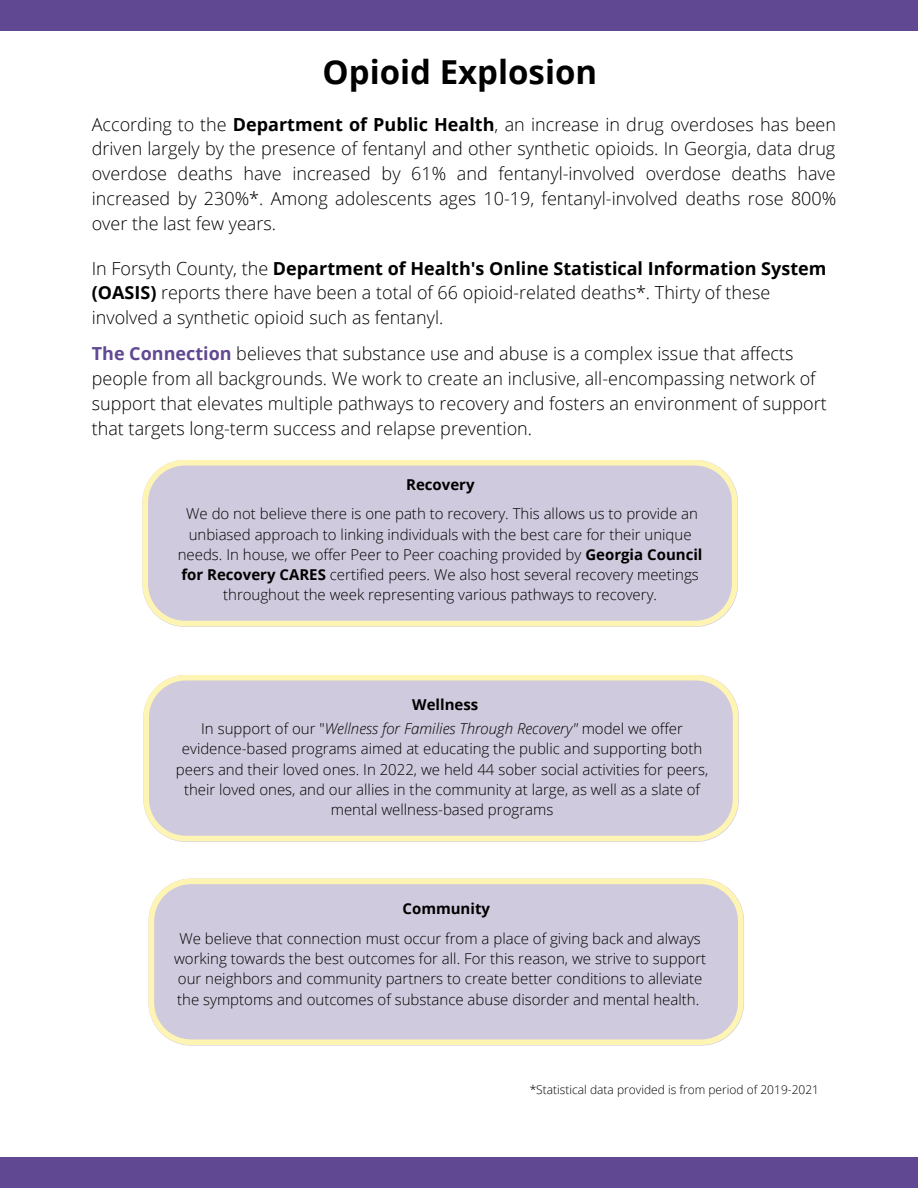
<style>
.page{position:relative;width:918px;height:1188px;background:#fff}
.page>*{position:absolute;margin:0;border:0;box-sizing:border-box;transform-origin:0 0}
.t1{font:700 33px "Open Sans";color:#000}
.t2{font:300 18px/24.8px "Open Sans";color:#000}
.t3{font:300 15px/20.2px "Open Sans";color:#000;text-align:center}
.t4{font:700 15px "Open Sans";color:#000}
.t5{font:300 12px "Open Sans";color:#000}
.s1{font-weight:700}
.s2{font-weight:700;color:#604992}
.s3{font-style:italic}
</style>
<div class="page">
<svg style="left:142px;top:460px;width:595px;height:166px;background:#d3ceda"></svg>
<svg style="left:143px;top:675px;width:595px;height:166px;background:#d3ceda"></svg>
<svg style="left:149px;top:879px;width:595px;height:166px;background:#d3ceda"></svg>
<div style="left:0;top:1157px;width:917px;height:31px;background:#604992"></div>
<div style="left:0;top:0;width:917px;height:31px;background:#604992"></div>
<h1 class="t1" style="left:323px;top:49px;width:276px">Opioid Explosion</h1>
<p class="t2" style="left:92px;top:111px;width:746px;text-align:justify">According to the <span class="s1">Department of Public Health</span>, an increase in drug overdoses has been driven largely by the presence of fentanyl and other synthetic opioids. In Georgia, data drug overdose deaths have increased by 61% and fentanyl-involved overdose deaths have increased by 230%*. Among adolescents ages 10-19, fentanyl-involved deaths rose 800% over the last few years.</p>
<p class="t2" style="left:92px;top:255px;width:736px">In Forsyth County, the <span class="s1">Department of Health's Online Statistical Information System (OASIS)</span> reports there have been a total of 66 opioid-related deaths*. Thirty of these involved a synthetic opioid such as fentanyl.</p>
<p class="t2" style="left:92px;top:341px;width:736px"><span class="s2">The Connection</span> believes that substance use and abuse is a complex issue that affects people from all backgrounds. We work to create an inclusive, all-encompassing network of support that elevates multiple pathways to recovery and fosters an environment of support that targets long-term success and relapse prevention.</p>
<p class="t4" style="left:406px;top:474px;width:70px">Recovery</p>
<p class="t3" style="left:178px;top:503px;width:526px">We do not believe there is one path to recovery. This allows us to provide an unbiased approach to linking individuals with the best care for their unique needs. In house, we offer Peer to Peer coaching provided by <span class="s1">Georgia Council for Recovery CARES</span> certified peers. We also host several recovery meetings throughout the week representing various pathways to recovery.</p>
<p class="t4" style="left:412px;top:694px;width:68px">Wellness</p>
<p class="t3" style="left:176px;top:718px;width:534px">In support of our "<span class="s3">Wellness for Families Through Recovery"</span> model we offer evidence-based programs aimed at educating the public and supporting both peers and their loved ones. In 2022, we held 44 sober social activities for peers, their loved ones, and our allies in the community at large, as well as a slate of mental wellness-based programs</p>
<p class="t4" style="left:402px;top:898px;width:89px">Community</p>
<p class="t3" style="left:174px;top:928px;width:534px">We believe that connection must occur from a place of giving back and always working towards the best outcomes for all. For this reason, we strive to support our neighbors and community partners to create better conditions to alleviate the symptoms and outcomes of substance abuse disorder and mental health.</p>
<p class="t5" style="left:530px;top:1081px;width:291px">*Statistical data provided is from period of 2019-2021</p>
</div>
